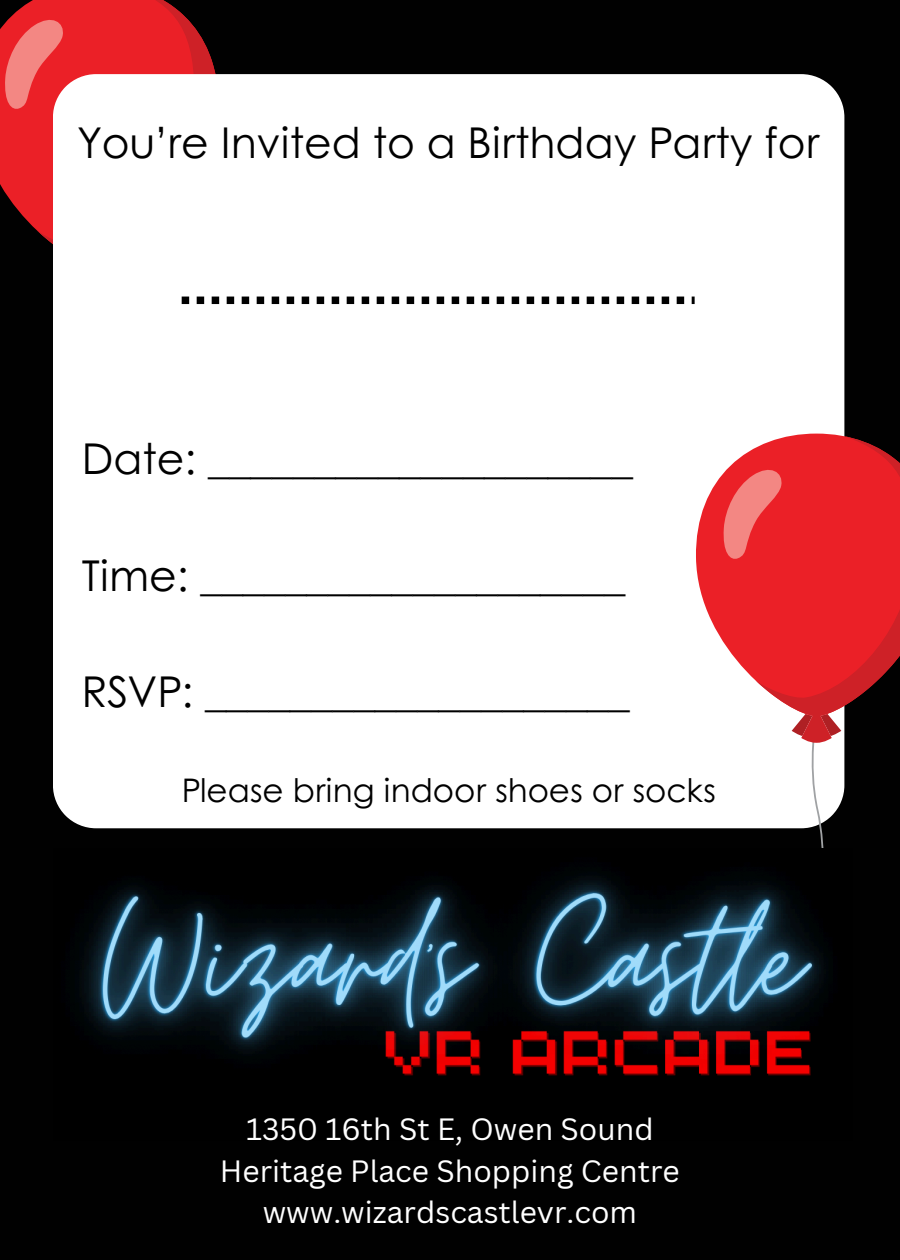
<style>
.page{position:relative;width:900px;height:1260px;background:#010101}
.page>*{position:absolute;margin:0;border:0;box-sizing:border-box;transform-origin:0 0}
.t1{font:42.5px "Century Gothic";color:#000}
.t2{font:32.5px "Century Gothic";color:#000}
.t3{font:30px "Canva Sans";color:#fff}
</style>
<div class="page">
<svg style="left:0;top:0;width:37px;height:231px;fill:#eb2027"></svg>
<svg style="left:37px;top:0;width:179px;height:244px;background:#cf1c22"></svg>
<svg style="left:4px;top:14px;width:61px;height:97px;background:#ec5153"></svg>
<div style="left:53px;top:74px;width:791px;height:754px;background:#fff"></div>
<svg style="left:695px;top:434px;width:150px;height:282px;background:#f7a9ac"></svg>
<svg style="left:722px;top:436px;width:178px;height:412px"></svg>
<img style="left:79px;top:876px;width:745px;height:200px">
<svg style="left:182px;top:297px;width:513px;height:7px"></svg>
<p class="t1" style="left:78px;top:110px;width:743px">You’re Invited to a Birthday Party for</p>
<p class="t1" style="left:82px;top:427px;width:553px">Date: ____________________</p>
<h2 class="t1" style="left:82px;top:543px;width:545px">Time: ____________________</h2>
<p class="t1" style="left:82px;top:659px;width:550px">RSVP: ____________________</p>
<p class="t2" style="left:182px;top:765px;width:535px">Please bring indoor shoes or socks</p>
<h2 class="t3" style="left:246px;top:1108px;width:409px">1350 16th St E, Owen Sound</h2>
<h2 class="t3" style="left:220px;top:1150px;width:461px">Heritage Place Shopping Centre</h2>
<h1 class="t3" style="left:263px;top:1191px;width:376px">www.wizardscastlevr.com</h1>
</div>
